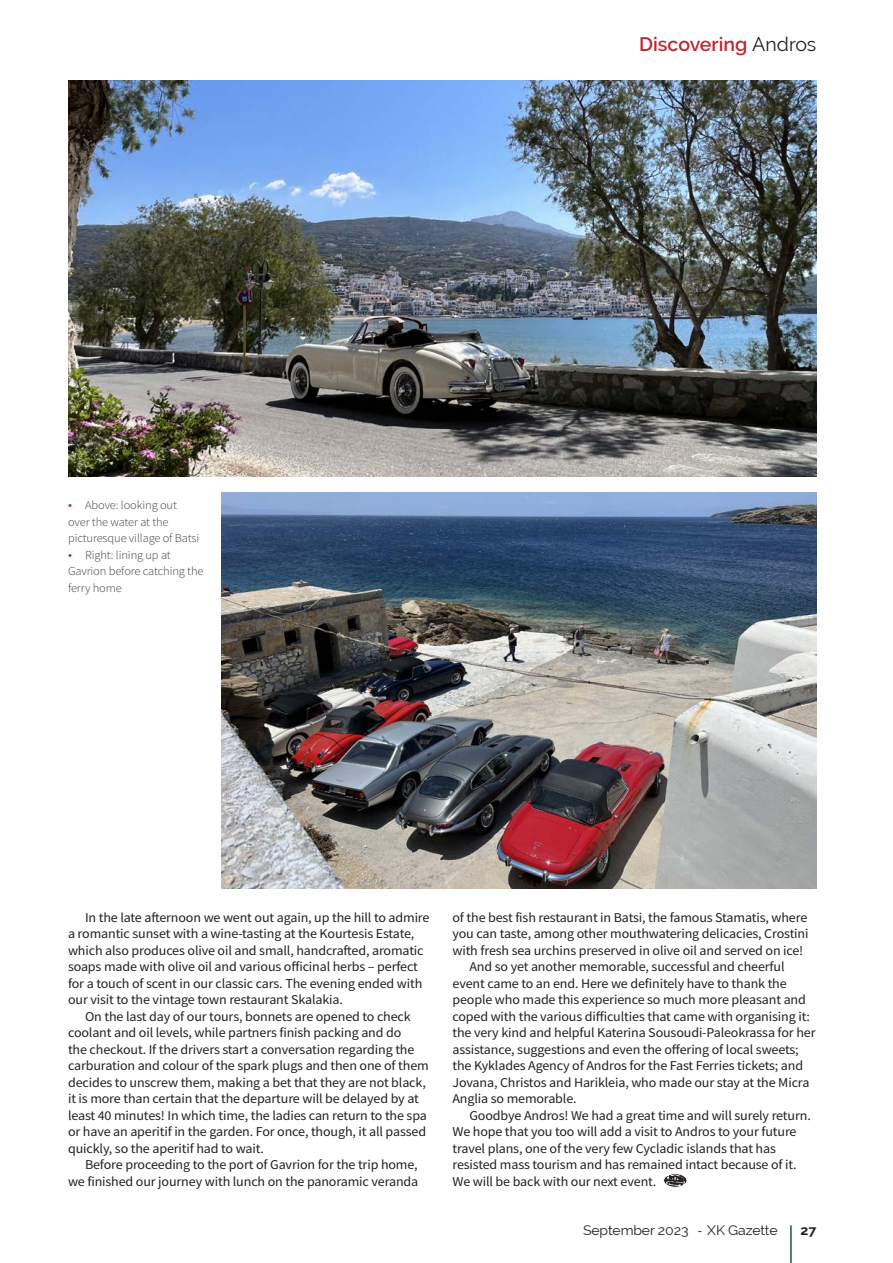
<style>
.page{position:relative;width:893px;height:1263px;background:#fff}
.page>*{position:absolute;margin:0;border:0;box-sizing:border-box;transform-origin:0 0}
.t1{font:600 19.5px "Raleway";color:#c2262c}
.t2{font:13.5px/16.5px "Source Sans Pro";letter-spacing:-.01em;color:#231f20;scale:1.04 1}
.t3{font:13.5px "Raleway";letter-spacing:-.01em;color:#231f20;scale:1.04 1}
.t4{font:700 13.5px "Raleway";color:#231f20;scale:1.04 1}
.t5{font:300 12px/16.5px "Source Sans Pro";letter-spacing:-.01em;color:#3e3e3f;scale:1.04 1}
.s1{font-weight:400;color:#231f20}
.s2{font-family:"Myriad Pro";font-weight:400;font-size:13.5px;color:#b1292f}
.s3{font-family:"Source Sans Pro"}
</style>
<div class="page">
<hr style="left:790px;top:1225px;width:2px;height:38px;background:#1e553f">
<svg style="left:664px;top:1175px;width:22px;height:12px"></svg>
<div style="left:664px;top:1173px;width:23px;height:14px;border:1px solid #fff;border-radius:50%"></div>
<img style="left:221px;top:493px;width:595px;height:396px">
<img style="left:68px;top:80px;width:748px;height:396px">
<h1 class="t1" style="left:639px;top:33px;width:179px">Discovering <span class="s1">Andros</span></h1>
<p class="t5" style="left:68px;top:497px;width:128px"><span class="s2">•</span> Above: looking out over the water at the picturesque village of Batsi</p>
<p class="t5" style="left:68px;top:547px;width:132px"><span class="s2">•</span> Right: lining up at<br>Gavrion before catching the ferry home</p>
<p class="t2" style="left:68px;top:909px;width:349px;text-indent:17px">In the late afternoon we went out again, up the hill to admire a romantic sunset with a wine-tasting at the Kourtesis Estate, which also produces olive oil and small, handcrafted, aromatic soaps made with olive oil and various officinal herbs – perfect for a touch of scent in our classic cars. The evening ended with our visit to the vintage town restaurant Skalakia.</p>
<p class="t2" style="left:68px;top:1008px;width:348px;text-indent:17px">On the last day of our tours, bonnets are opened to check coolant and oil levels, while partners finish packing and do<br>the checkout. If the drivers start a conversation regarding the carburation and colour of the spark plugs and then one of them decides to unscrew them, making a bet that they are not black, it is more than certain that the departure will be delayed by at least 40 minutes! In which time, the ladies can return to the spa or have an aperitif in the garden. For once, though, it all passed quickly, so the aperitif had to wait.</p>
<p class="t2" style="left:68px;top:1156px;width:338px;text-align:right">Before proceeding to the port of Gavrion for the trip home, we finished our journey with lunch on the panoramic veranda</p>
<p class="t2" style="left:452px;top:909px;width:343px">of the best fish restaurant in Batsi, the famous Stamatis, where</p>
<p class="t2" style="left:452px;top:925px;width:344px">you can taste, among other mouthwatering delicacies, Crostini</p>
<p class="t2" style="left:452px;top:942px;width:339px">with fresh sea urchins preserved in olive oil and served on ice!</p>
<p class="t2" style="left:469px;top:958px;width:305px">And so yet another memorable, successful and cheerful</p>
<p class="t2" style="left:452px;top:975px;width:323px">event came to an end. Here we definitely have to thank the</p>
<p class="t2" style="left:452px;top:991px;width:341px">people who made this experience so much more pleasant and</p>
<p class="t2" style="left:452px;top:1008px;width:345px">coped with the various difficulties that came with organising it:</p>
<p class="t2" style="left:452px;top:1024px;width:351px">the very kind and helpful Katerina Sousoudi-Paleokrassa for her</p>
<p class="t2" style="left:452px;top:1041px;width:334px">assistance, suggestions and even the offering of local sweets;</p>
<p class="t2" style="left:452px;top:1057px;width:339px">the Kyklades Agency of Andros for the Fast Ferries tickets; and</p>
<p class="t2" style="left:452px;top:1074px;width:345px">Jovana, Christos and Harikleia, who made our stay at the Micra</p>
<p class="t2" style="left:452px;top:1090px;width:121px">Anglia so memorable.</p>
<p class="t2" style="left:469px;top:1107px;width:330px">Goodbye Andros! We had a great time and will surely return.</p>
<p class="t2" style="left:452px;top:1123px;width:332px">We hope that you too will add a visit to Andros to your future</p>
<p class="t2" style="left:452px;top:1140px;width:313px">travel plans, one of the very few Cycladic islands that has</p>
<p class="t2" style="left:452px;top:1156px;width:332px">resisted mass tourism and has remained intact because of it.</p>
<p class="t2" style="left:452px;top:1173px;width:198px">We will be back with our next event.</p>
<p class="t3" style="left:583px;top:1223px;width:189px">September 2023 <span class="s3">-</span> XK Gazette</p>
<p class="t4" style="left:800px;top:1223px;width:17px">27</p>
</div>
